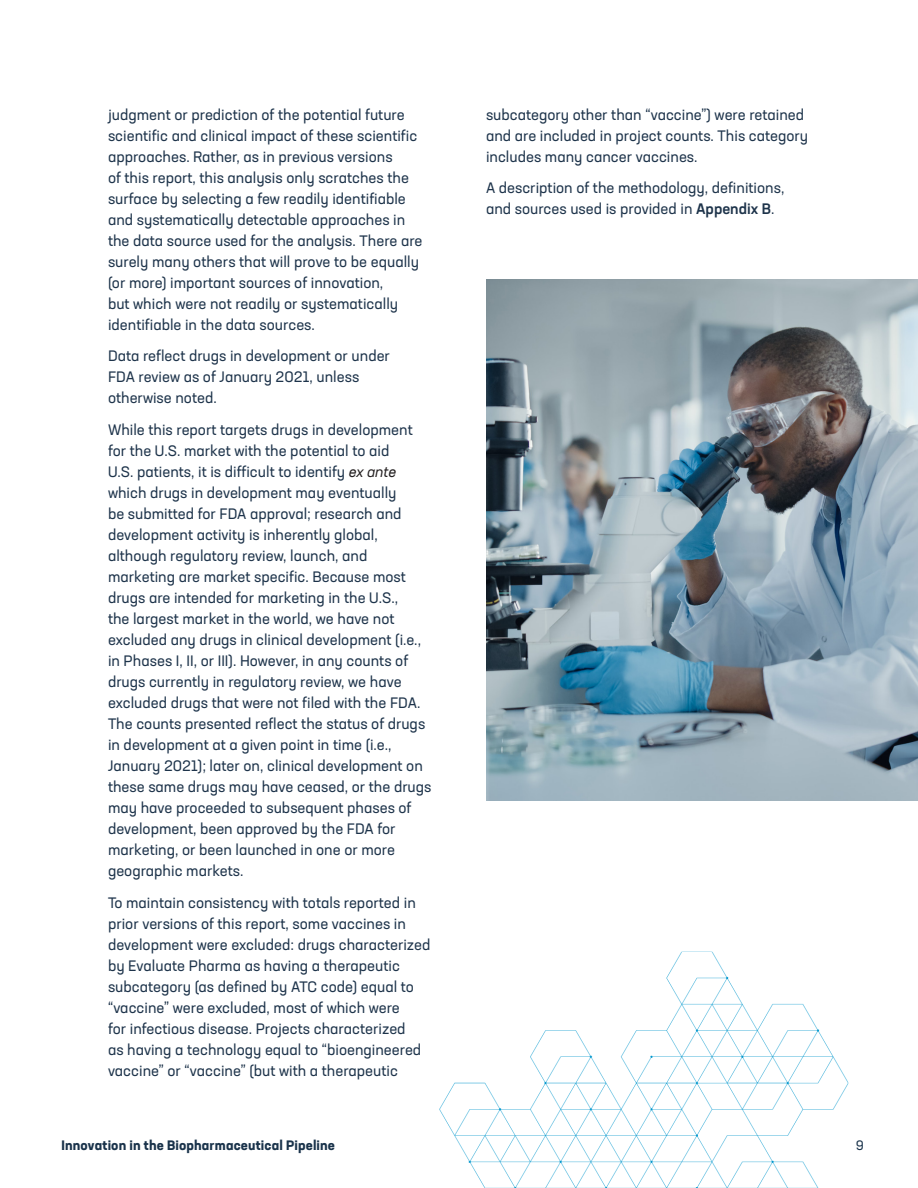
<style>
.page{position:relative;width:918px;height:1188px;background:#fff}
.page>*{position:absolute;margin:0;border:0;box-sizing:border-box;transform-origin:0 0}
.body_text{font:15px/21px "Neusa Next Std";color:#1e344b}
.t1{font:700 13.5px "Neusa Next Std";letter-spacing:.01em;color:#1a334b}
.t2{font:13.5px "Neusa Next Std";color:#1a334b}
.s1{font-style:italic;color:#231f20}
.s2{font-weight:500}
</style>
<div class="page">
<img style="left:486px;top:280px;width:432px;height:521px">
<img style="left:439px;top:951px;width:410px;height:237px">
<p class="body_text" style="left:108px;top:104px;width:316px">judgment or prediction of the potential future scientific and clinical impact of these scientific approaches. Rather, as in previous versions<br>of this report, this analysis only scratches the surface by selecting a few readily identifiable and systematically detectable approaches in the data source used for the analysis. There are surely many others that will prove to be equally (or more) important sources of innovation,<br>but which were not readily or systematically identifiable in the data sources.</p>
<p class="body_text" style="left:108px;top:345px;width:284px">Data reflect drugs in development or under<br>FDA review as of January 2021, unless otherwise noted.</p>
<p class="body_text" style="left:108px;top:419px;width:325px">While this report targets drugs in development for the U.S. market with the potential to aid<br>U.S. patients, it is difficult to identify <span class="s1">ex ante </span>which drugs in development may eventually<br>be submitted for FDA approval; research and development activity is inherently global, although regulatory review, launch, and marketing are market specific. Because most drugs are intended for marketing in the U.S.,<br>the largest market in the world, we have not excluded any drugs in clinical development (i.e., in Phases I, II, or III). However, in any counts of drugs currently in regulatory review, we have excluded drugs that were not filed with the FDA.<br>The counts presented reflect the status of drugs in development at a given point in time (i.e., January 2021); later on, clinical development on these same drugs may have ceased, or the drugs may have proceeded to subsequent phases of development, been approved by the FDA for marketing, or been launched in one or more geographic markets.</p>
<p class="body_text" style="left:108px;top:892px;width:324px">To maintain consistency with totals reported in prior versions of this report, some vaccines in development were excluded: drugs characterized by Evaluate Pharma as having a therapeutic subcategory (as defined by ATC code) equal to “vaccine” were excluded, most of which were<br>for infectious disease. Projects characterized<br>as having a technology equal to “bioengineered vaccine” or “vaccine” (but with a therapeutic</p>
<p class="body_text" style="left:486px;top:104px;width:324px">subcategory other than “vaccine”) were retained and are included in project counts. This category includes many cancer vaccines.</p>
<p class="body_text" style="left:486px;top:177px;width:300px">A description of the methodology, definitions, and sources used is provided in <span class="s2">Appendix B</span>.</p>
<p class="t1" style="left:62px;top:1137px;width:275px">Innovation in the Biopharmaceutical Pipeline</p>
<p class="t2" style="left:856px;top:1137px;width:10px">9</p>
</div>
